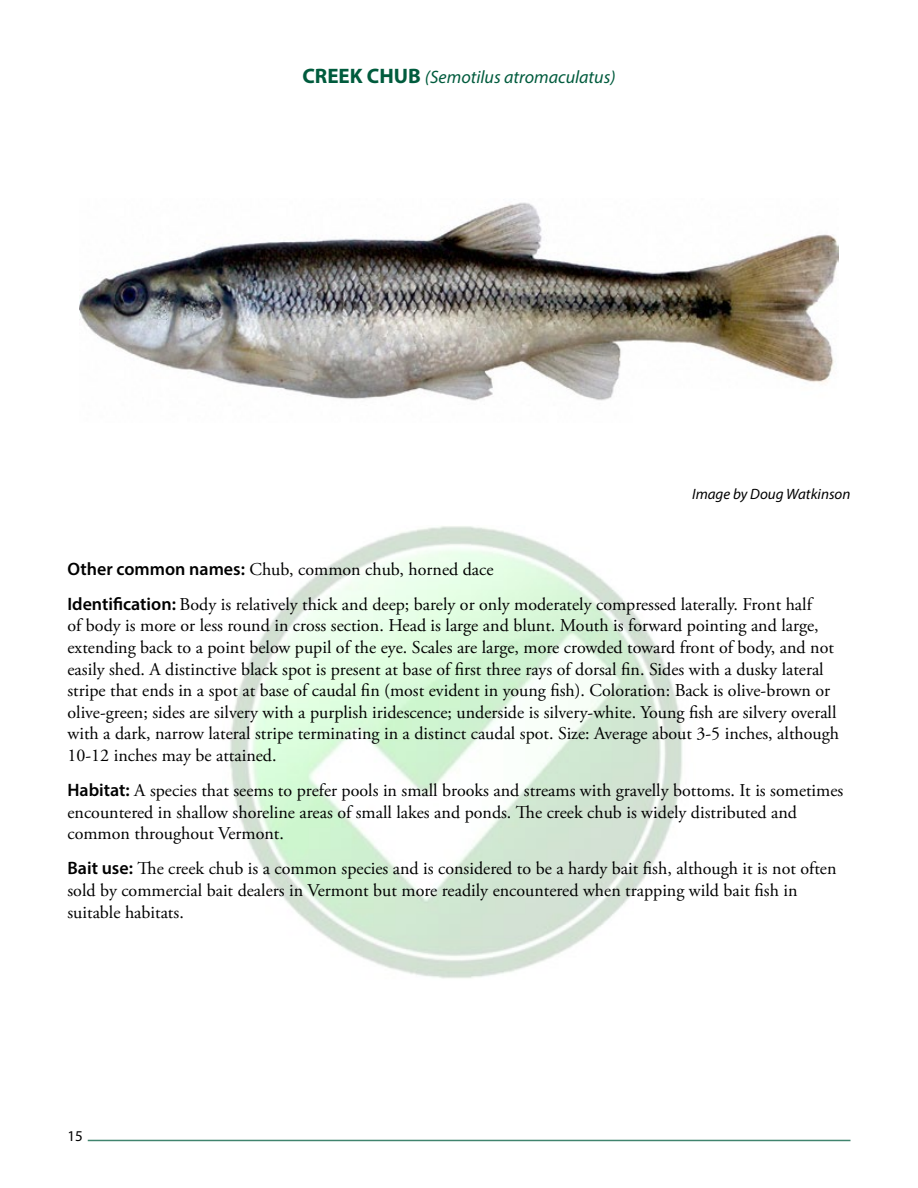
<style>
.page{position:relative;width:918px;height:1188px;background:#fff}
.page>*{position:absolute;margin:0;border:0;box-sizing:border-box;transform-origin:0 0}
.t1{font:18px/21.6px "Adobe Garamond Pro";color:#000}
.t2{font:italic 18px "Myriad Pro";color:#005b3d}
.t3{font:italic 15px "Myriad Pro";color:#000}
.t4{font:15px "Myriad Pro";color:#000}
.s1{font-weight:700;font-style:normal;font-size:21px}
.s2{font-family:"Myriad Pro";font-weight:600}
</style>
<div class="page">
<hr style="left:88px;top:1140px;width:762px;height:1px;background:#40846e">
<img style="left:230px;top:526px;width:452px;height:453px">
<img style="left:80px;top:202px;width:758px;height:199px">
<p class="t2" style="left:302px;top:66px;width:315px"><span class="s1">CREEK CHUB</span> (Semotilus atromaculatus)</p>
<p class="t3" style="left:692px;top:485px;width:160px">Image by Doug Watkinson</p>
<p class="t1" style="left:68px;top:552px;width:746px;line-height:35.1px"><span class="s2">Other common names:</span> Chub, common chub, horned dace<br><span class="s2">Identification:</span> Body is relatively thick and deep; barely or only moderately compressed laterally. Front half</p>
<p class="t1" style="left:68px;top:616px;width:773px">of body is more or less round in cross section. Head is large and blunt. Mouth is forward pointing and large, extending back to a point below pupil of the eye. Scales are large, more crowded toward front of body, and not easily shed. A distinctive black spot is present at base of first three rays of dorsal fin. Sides with a dusky lateral stripe that ends in a spot at base of caudal fin (most evident in young fish). Coloration: Back is olive-brown or olive-green; sides are silvery with a purplish iridescence; underside is silvery-white. Young fish are silvery overall with a dark, narrow lateral stripe terminating in a distinct caudal spot. Size: Average about 3-5 inches, although 10-12 inches may be attained.</p>
<p class="t1" style="left:68px;top:780px;width:777px"><span class="s2">Habitat:</span> A species that seems to prefer pools in small brooks and streams with gravelly bottoms. It is sometimes encountered in shallow shoreline areas of small lakes and ponds. The creek chub is widely distributed and common throughout Vermont.</p>
<p class="t1" style="left:68px;top:859px;width:771px"><span class="s2">Bait use:</span> The creek chub is a common species and is considered to be a hardy bait fish, although it is not often sold by commercial bait dealers in Vermont but more readily encountered when trapping wild bait fish in suitable habitats.</p>
<p class="t4" style="left:68px;top:1126px;width:17px">15</p>
</div>
